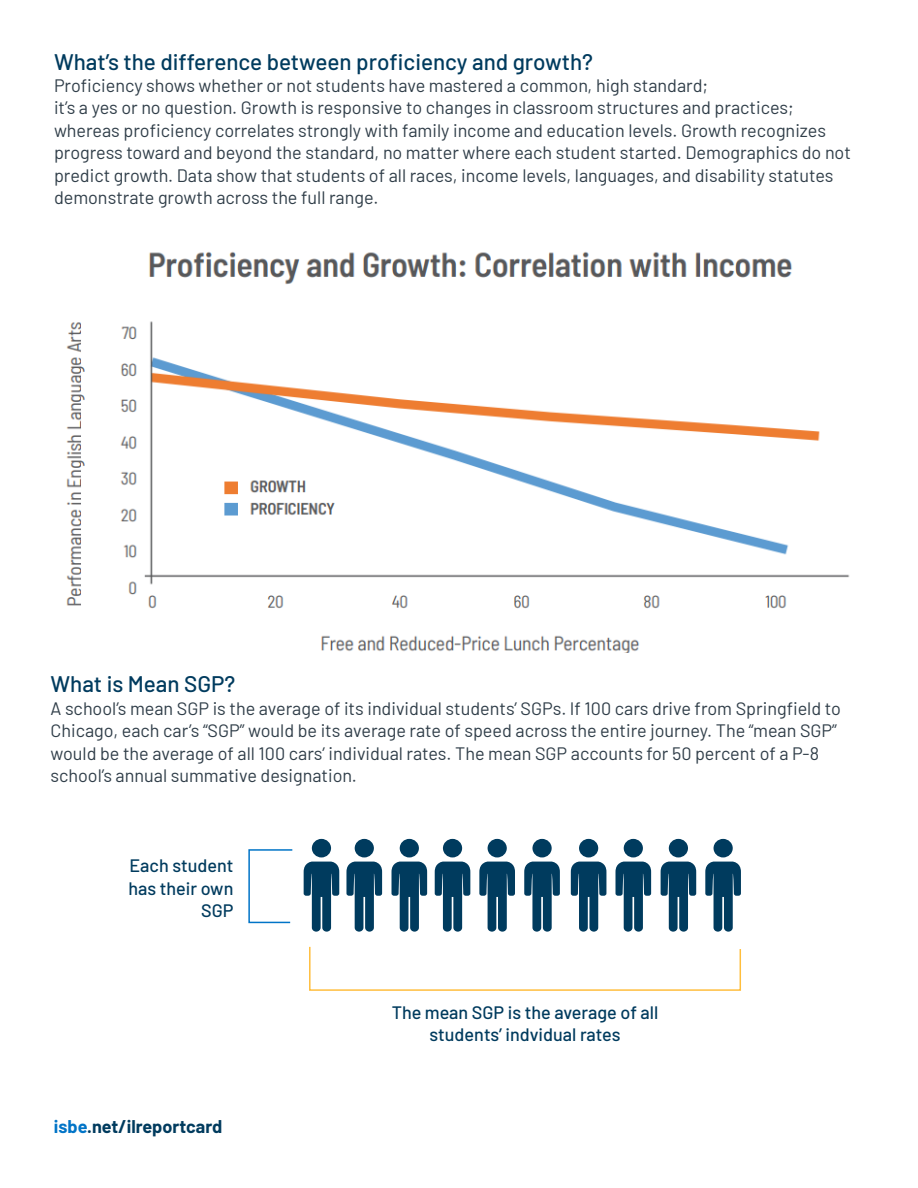
<style>
.page{position:relative;width:918px;height:1188px;background:#fff}
.page>*{position:absolute;margin:0;border:0;box-sizing:border-box;transform-origin:0 0}
.t1{font:500 22.5px "Barlow";color:#003b5e}
.t2{font:18px/22.5px "Barlow";color:#303e49}
.t3{font:500 18px/22.5px "Barlow";color:#003b5e;text-align:right}
.t4{font:700 18px "Barlow";color:#003b5e}
.s1{color:#0074c7}
</style>
<div class="page">
<img style="left:66px;top:252px;width:784px;height:400px">
<svg style="left:304px;top:862px;width:35px;height:70px"></svg>
<div style="left:312px;top:839px;width:19px;height:18px;background:#003b5e;border-radius:50%"></div>
<svg style="left:346px;top:862px;width:36px;height:70px"></svg>
<div style="left:355px;top:839px;width:19px;height:18px;background:#003b5e;border-radius:50%"></div>
<svg style="left:392px;top:862px;width:35px;height:70px"></svg>
<div style="left:400px;top:839px;width:19px;height:18px;background:#003b5e;border-radius:50%"></div>
<svg style="left:435px;top:862px;width:35px;height:70px"></svg>
<div style="left:443px;top:839px;width:19px;height:18px;background:#003b5e;border-radius:50%"></div>
<svg style="left:479px;top:862px;width:36px;height:70px"></svg>
<div style="left:488px;top:839px;width:19px;height:18px;background:#003b5e;border-radius:50%"></div>
<svg style="left:524px;top:862px;width:36px;height:70px"></svg>
<div style="left:532px;top:839px;width:20px;height:18px;background:#003b5e;border-radius:50%"></div>
<svg style="left:571px;top:862px;width:35px;height:70px"></svg>
<div style="left:579px;top:839px;width:19px;height:18px;background:#003b5e;border-radius:50%"></div>
<svg style="left:616px;top:862px;width:35px;height:70px"></svg>
<div style="left:624px;top:839px;width:19px;height:18px;background:#003b5e;border-radius:50%"></div>
<svg style="left:661px;top:862px;width:35px;height:70px"></svg>
<div style="left:669px;top:839px;width:19px;height:18px;background:#003b5e;border-radius:50%"></div>
<svg style="left:705px;top:862px;width:36px;height:70px"></svg>
<div style="left:714px;top:839px;width:19px;height:18px;background:#003b5e;border-radius:50%"></div>
<svg style="left:248px;top:849px;width:45px;height:75px"></svg>
<svg style="left:309px;top:946px;width:432px;height:45px"></svg>
<p class="t1" style="left:54px;top:45px;width:541px">What’s the difference between proficiency and growth?</p>
<p class="t2" style="left:54px;top:72px;width:798px">Proficiency shows whether or not students have mastered a common, high standard;<br>it’s a yes or no question. Growth is responsive to changes in classroom structures and practices; whereas proficiency correlates strongly with family income and education levels. Growth recognizes progress toward and beyond the standard, no matter where each student started. Demographics do not predict growth. Data show that students of all races, income levels, languages, and disability statutes demonstrate growth across the full range.</p>
<p class="t1" style="left:50px;top:668px;width:186px">What is Mean SGP?</p>
<p class="t2" style="left:50px;top:696px;width:792px">A school’s mean SGP is the average of its individual students’ SGPs. If 100 cars drive from Springfield to Chicago, each car’s “SGP” would be its average rate of speed across the entire journey. The “mean SGP” would be the average of all 100 cars’ individual rates. The mean SGP accounts for 50 percent of a P-8 school’s annual summative designation.</p>
<p class="t3" style="left:129px;top:853px;width:106px">Each student has their own<br>SGP</p>
<p class="t4" style="left:54px;top:1113px;width:170px"><span class="s1">isbe</span>.net/ilreportcard</p>
<p class="t3" style="left:392px;top:1000px;width:268px;text-align:center">The mean SGP is the average of all students’ indvidual rates</p>
</div>
